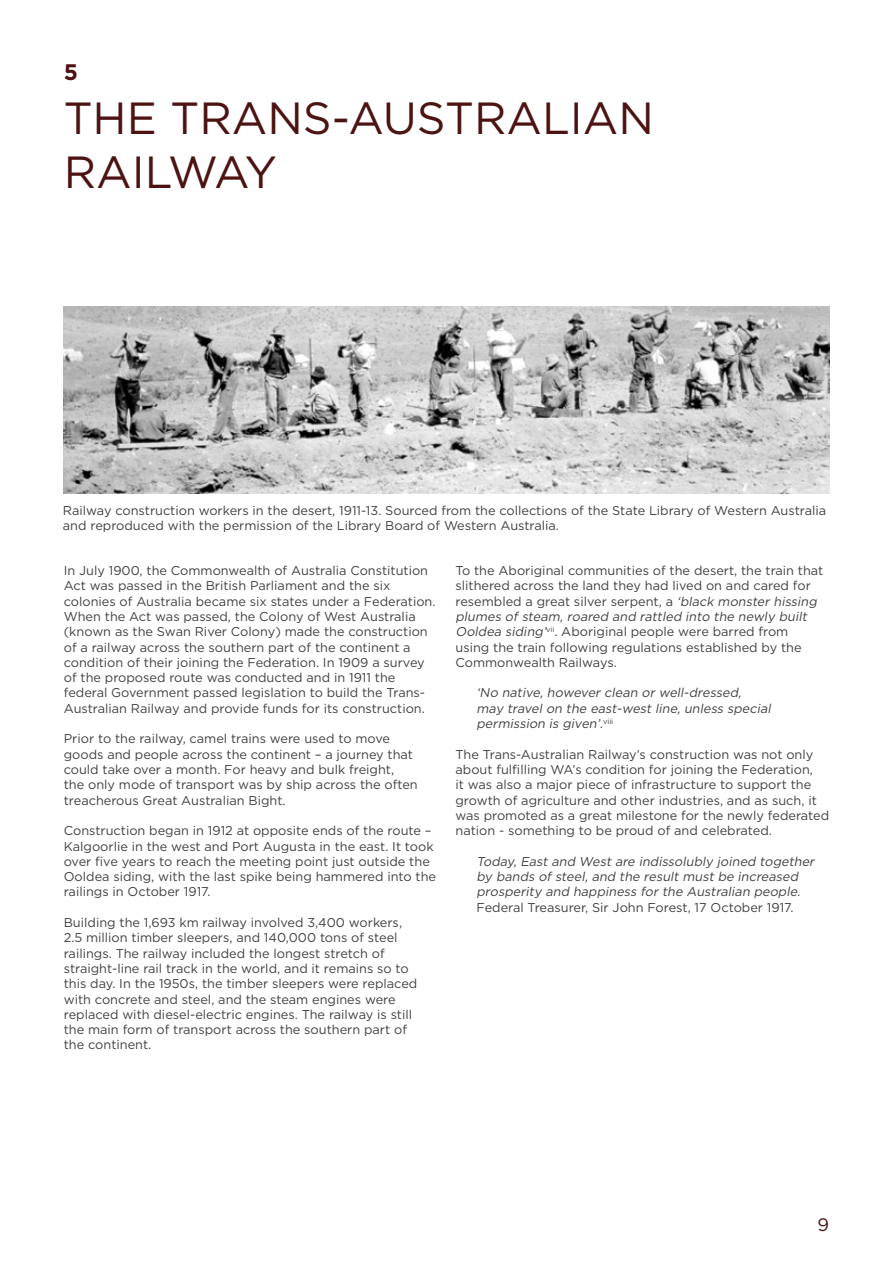
<style>
.page{position:relative;width:893px;height:1263px;background:#fff}
.page>*{position:absolute;margin:0;border:0;box-sizing:border-box;transform-origin:0 0}
.t1{font:45px/54px "Gotham";color:#4c1312}
.t2{font:700 22.5px "Gotham";color:#4c1312}
.t3{font:18px "Gotham";color:#4c1312}
.t4{font:12.75px/15.3px "Gotham";color:#414042}
.t5{font:italic 12.75px/15.3px "Gotham";color:#414042}
.s1{font-style:italic}
</style>
<div class="page">
<img style="left:64px;top:306px;width:765px;height:188px">
<h2 class="t2" style="left:64px;top:57px;width:16px">5</h2>
<h1 class="t1" style="left:64px;top:90px;width:592px">THE TRANS-AUSTRALIAN<br>RAILWAY</h1>
<p class="t4" style="left:63px;top:502px;width:765px">Railway construction workers in the desert, 1911-13. Sourced from the collections of the State Library of Western Australia and reproduced with the permission of the Library Board of Western Australia.</p>
<p class="t4" style="left:64px;top:563px;width:373px">In July 1900, the Commonwealth of Australia Constitution Act was passed in the British Parliament and the six colonies of Australia became six states under a Federation.<br>When the Act was passed, the Colony of West Australia (known as the Swan River Colony) made the construction of a railway across the southern part of the continent a condition of their joining the Federation. In 1909 a survey of the proposed route was conducted and in 1911 the federal Government passed legislation to build the Trans-Australian Railway and provide funds for its construction.</p>
<p class="t4" style="left:64px;top:731px;width:355px">Prior to the railway, camel trains were used to move goods and people across the continent – a journey that could take over a month. For heavy and bulk freight, the only mode of transport was by ship across the often treacherous Great Australian Bight.</p>
<p class="t4" style="left:64px;top:823px;width:374px">Construction began in 1912 at opposite ends of the route – Kalgoorlie in the west and Port Augusta in the east. It took over five years to reach the meeting point just outside the Ooldea siding, with the last spike being hammered into the railings in October 1917.</p>
<p class="t4" style="left:64px;top:914px;width:355px">Building the 1,693 km railway involved 3,400 workers, 2.5 million timber sleepers, and 140,000 tons of steel railings. The railway included the longest stretch of straight-line rail track in the world, and it remains so to this day. In the 1950s, the timber sleepers were replaced with concrete and steel, and the steam engines were replaced with diesel-electric engines. The railway is still the main form of transport across the southern part of the continent.</p>
<p class="t4" style="left:455px;top:563px;width:369px">To the Aboriginal communities of the desert, the train that slithered across the land they had lived on and cared for resembled a great silver serpent, a <span class="s1">‘black monster hissing plumes of steam, roared and rattled into the newly built Ooldea siding’</span><sup>vii</sup>. Aboriginal people were barred from using the train following regulations established by the Commonwealth Railways.</p>
<p class="t5" style="left:476px;top:685px;width:299px">‘No native, however clean or well-dressed, may travel on the east-west line, unless special permission is given’.<sup>v</sup> <sup>i</sup> <sup>i</sup> <sup>i</sup></p>
<p class="t4" style="left:455px;top:746px;width:375px">The Trans-Australian Railway’s construction was not only about fulfilling WA’s condition for joining the Federation,<br>it was also a major piece of infrastructure to support the growth of agriculture and other industries, and as such, it was promoted as a great milestone for the newly federated nation - something to be proud of and celebrated.</p>
<p class="t5" style="left:476px;top:853px;width:342px">Today, East and West are indissolubly joined together by bands of steel, and the result must be increased prosperity and happiness for the Australian people.</p>
<p class="t4" style="left:476px;top:899px;width:319px">Federal Treasurer, Sir John Forest, 17 October 1917.</p>
<h3 class="t3" style="left:817px;top:1213px;width:13px">9</h3>
</div>
